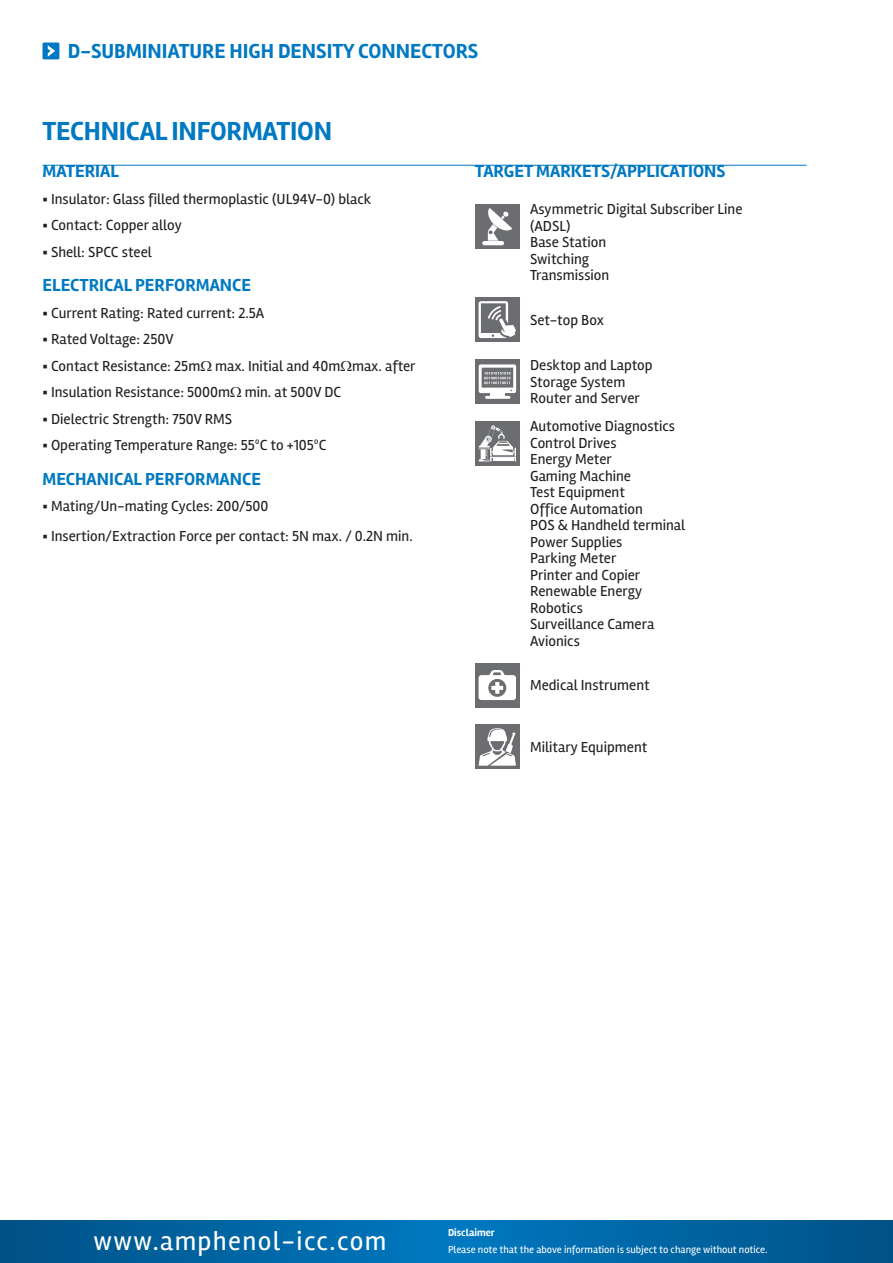
<style>
.page{position:relative;width:893px;height:1263px;background:#fff}
.page>*{position:absolute;margin:0;border:0;box-sizing:border-box;transform-origin:0 0}
.t1{font:27px "Rambla";letter-spacing:.05em;color:#fff}
.t2{font:700 27px "Rambla";letter-spacing:-.01em;color:#0079c2}
.t3{font:700 21px "Rambla";color:#0079c2}
.t4{font:700 18px "Rambla";color:#0079c2}
.t5{font:15px/16.5px "Rambla";color:#231f20}
.t6{font:10.5px "Rambla";color:#fff}
.t7{font:700 10.5px "Rambla";color:#fff}
</style>
<div class="page">
<div style="left:43px;top:43px;width:16px;height:16px;background:#0079c2"></div>
<svg style="left:48px;top:45px;width:7px;height:12px"></svg>
<svg style="left:0;top:1220px;width:893px;height:43px;background:#0064a2"></svg>
<hr style="left:43px;top:165px;width:763px;height:1px;background:#0079c2">
<div style="left:475px;top:204px;width:45px;height:45px;background:#6c6d70"></div>
<hr style="left:482px;top:241px;width:22px;height:4px;background:#fff;border-radius:2px">
<svg style="left:487px;top:208px;width:25px;height:33px"></svg>
<div style="left:475px;top:297px;width:45px;height:45px;background:#6c6d70"></div>
<svg style="left:479px;top:301px;width:37px;height:37px"></svg>
<div style="left:475px;top:359px;width:45px;height:45px;background:#6c6d70"></div>
<hr style="left:485px;top:396px;width:25px;height:3px;background:#fff">
<svg style="left:479px;top:364px;width:37px;height:32px"></svg>
<div style="left:475px;top:421px;width:45px;height:45px;background:#6c6d70"></div>
<svg style="left:479px;top:425px;width:37px;height:37px"></svg>
<div style="left:475px;top:662px;width:45px;height:45px;background:#6c6d70"></div>
<svg style="left:479px;top:670px;width:37px;height:30px"></svg>
<div style="left:475px;top:724px;width:45px;height:45px;background:#6c6d70"></div>
<svg style="left:479px;top:728px;width:37px;height:38px"></svg>
<p class="t3" style="left:68px;top:39px;width:412px">D-SUBMINIATURE HIGH DENSITY CONNECTORS</p>
<p class="t2" style="left:43px;top:115px;width:291px">TECHNICAL INFORMATION</p>
<p class="t4" style="left:43px;top:161px;width:78px">MATERIAL</p>
<p class="t5" style="left:43px;top:190px;width:330px">▪ Insulator: Glass filled thermoplastic (UL94V-0) black</p>
<p class="t5" style="left:43px;top:217px;width:141px">▪ Contact: Copper alloy</p>
<p class="t5" style="left:43px;top:243px;width:111px">▪ Shell: SPCC steel</p>
<p class="t4" style="left:43px;top:274px;width:210px">ELECTRICAL PERFORMANCE</p>
<p class="t5" style="left:43px;top:304px;width:223px">▪ Current Rating: Rated current: 2.5A</p>
<p class="t5" style="left:43px;top:331px;width:133px">▪ Rated Voltage: 250V</p>
<p class="t5" style="left:43px;top:357px;width:375px">▪ Contact Resistance: 25m max. Initial and 40m max. after</p>
<p class="t5" style="left:43px;top:384px;width:300px">▪ Insulation Resistance: 5000m min. at 500V DC</p>
<p class="t5" style="left:43px;top:410px;width:191px">▪ Dielectric Strength: 750V RMS</p>
<p class="t5" style="left:43px;top:437px;width:286px">▪ Operating Temperature Range: 55ºC to +105ºC</p>
<p class="t4" style="left:43px;top:468px;width:220px">MECHANICAL PERFORMANCE</p>
<p class="t5" style="left:43px;top:498px;width:227px">▪ Mating/Un-mating Cycles: 200/500</p>
<p class="t5" style="left:43px;top:528px;width:372px">▪ Insertion/Extraction Force per contact: 5N max. / 0.2N min.</p>
<p class="t4" style="left:475px;top:160px;width:252px">TARGET MARKETS/APPLICATIONS</p>
<p class="t5" style="left:530px;top:201px;width:214px">Asymmetric Digital Subscriber Line (ADSL)</p>
<p class="t5" style="left:530px;top:234px;width:78px">Base Station</p>
<p class="t5" style="left:530px;top:250px;width:61px">Switching</p>
<p class="t5" style="left:530px;top:267px;width:81px">Transmission</p>
<p class="t5" style="left:530px;top:311px;width:75px">Set-top Box</p>
<p class="t5" style="left:530px;top:357px;width:124px">Desktop and Laptop</p>
<p class="t5" style="left:530px;top:373px;width:97px">Storage System</p>
<p class="t5" style="left:530px;top:390px;width:111px">Router and Server</p>
<p class="t5" style="left:530px;top:418px;width:146px">Automotive Diagnostics</p>
<p class="t5" style="left:530px;top:434px;width:88px">Control Drives</p>
<p class="t5" style="left:530px;top:451px;width:83px">Energy Meter</p>
<p class="t5" style="left:530px;top:467px;width:102px">Gaming Machine</p>
<p class="t5" style="left:530px;top:484px;width:96px">Test Equipment</p>
<p class="t5" style="left:530px;top:500px;width:114px">Office Automation</p>
<p class="t5" style="left:530px;top:517px;width:157px">POS &amp; Handheld terminal</p>
<p class="t5" style="left:530px;top:533px;width:94px">Power Supplies</p>
<p class="t5" style="left:530px;top:550px;width:88px">Parking Meter</p>
<p class="t5" style="left:530px;top:566px;width:112px">Printer and Copier</p>
<p class="t5" style="left:530px;top:583px;width:114px">Renewable Energy</p>
<p class="t5" style="left:530px;top:599px;width:54px">Robotics</p>
<p class="t5" style="left:530px;top:616px;width:126px">Surveillance Camera</p>
<p class="t5" style="left:530px;top:632px;width:51px">Avionics</p>
<p class="t5" style="left:530px;top:677px;width:121px">Medical Instrument</p>
<p class="t5" style="left:530px;top:739px;width:119px">Military Equipment</p>
<h1 class="t1" style="left:94px;top:1224px;width:294px">www.amphenol-icc.com</h1>
<p class="t7" style="left:448px;top:1227px;width:48px">Disclaimer</p>
<p class="t6" style="left:448px;top:1243px;width:321px">Please note that the above information is subject to change without notice.</p>
</div>
